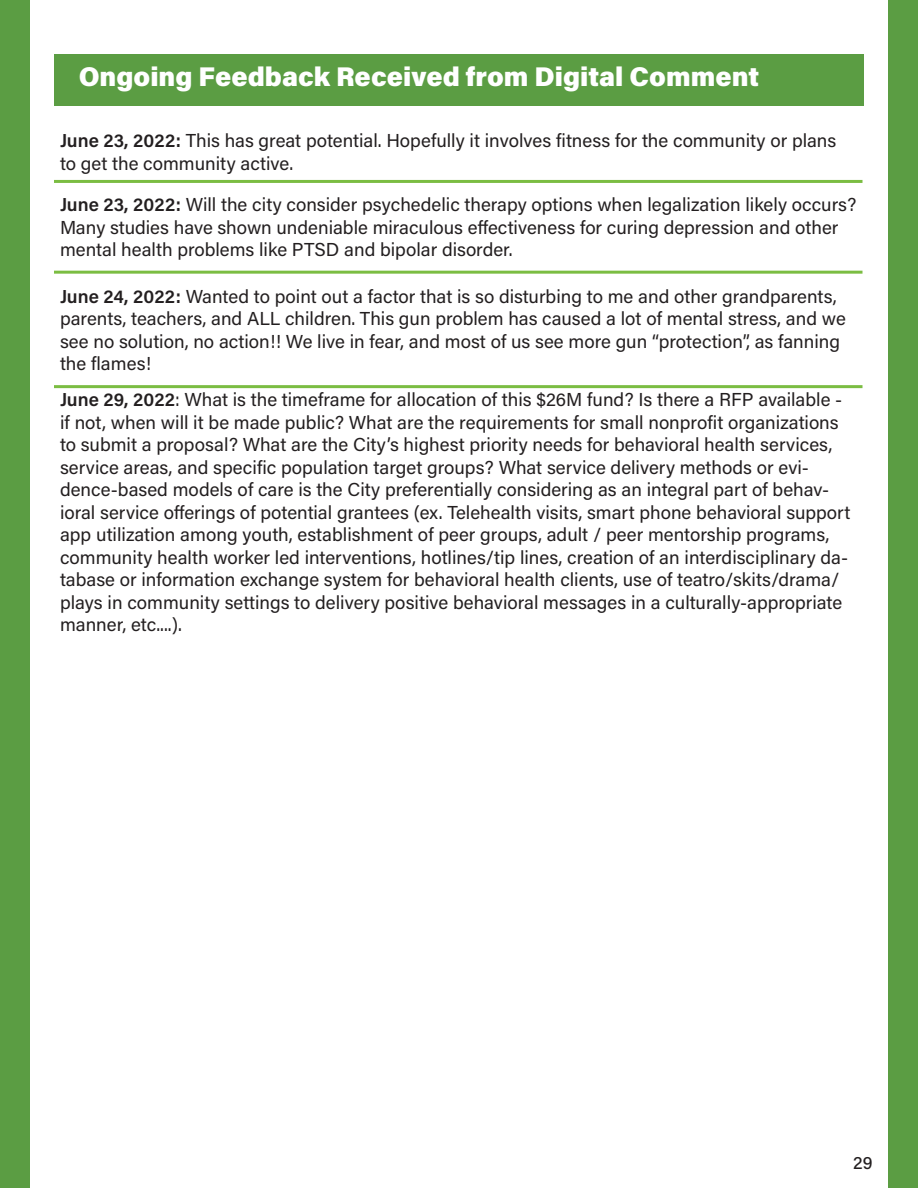
<style>
.page{position:relative;width:918px;height:1188px;background:#fff}
.page>*{position:absolute;margin:0;border:0;box-sizing:border-box;transform-origin:0 0}
.t1{font:900 27px "Acumin Pro";color:#fff}
.t2{font:18.75px/22.5px "Acumin Pro";color:#231f20}
.t3{font:500 18px "Acumin Pro";color:#231f20}
.s1{font-weight:600}
</style>
<div class="page">
<div style="left:0;top:0;width:30px;height:1188px;background:#5b9d43"></div>
<div style="left:888px;top:0;width:30px;height:1188px;background:#5b9d43"></div>
<div style="left:54px;top:54px;width:810px;height:52px;background:#5b9d43"></div>
<hr style="left:54px;top:180px;width:808px;height:3px;background:#7bbd42">
<hr style="left:54px;top:271px;width:808px;height:3px;background:#7bbd42">
<hr style="left:54px;top:385px;width:808px;height:3px;background:#7bbd42">
<p class="t1" style="left:79px;top:58px;width:682px">Ongoing Feedback Received from Digital Comment</p>
<p class="t2" style="left:60px;top:129px;width:778px"><span class="s1">June 23, 2022:</span> This has great potential. Hopefully it involves fitness for the community or plans to get the community active.</p>
<p class="t2" style="left:60px;top:193px;width:798px"><span class="s1">June 23, 2022:</span> Will the city consider psychedelic therapy options when legalization likely occurs?<br>Many studies have shown undeniable miraculous effectiveness for curing depression and other mental health problems like PTSD and bipolar disorder.</p>
<p class="t2" style="left:60px;top:284px;width:787px"><span class="s1">June 24, 2022:</span> Wanted to point out a factor that is so disturbing to me and other grandparents, parents, teachers, and ALL children. This gun problem has caused a lot of mental stress, and we see no solution, no action!! We live in fear, and most of us see more gun “protection”, as fanning the flames!</p>
<p class="t2" style="left:60px;top:388px;width:792px"><span class="s1">June 29, 2022</span>: What is the timeframe for allocation of this $26M fund? Is there a RFP available - if not, when will it be made public? What are the requirements for small nonprofit organizations to submit a proposal? What are the City’s highest priority needs for behavioral health services, service areas, and specific population target groups? What service delivery methods or evi&shy;dence-based models of care is the City preferentially considering as an integral part of behav&shy;ioral service offerings of potential grantees (ex. Telehealth visits, smart phone behavioral support app utilization among youth, establishment of peer groups, adult / peer mentorship programs, community health worker led interventions, hotlines/tip lines, creation of an interdisciplinary da&shy;tabase or information exchange system for behavioral health clients, use of teatro/skits/drama/ plays in community settings to delivery positive behavioral messages in a culturally-appropriate manner, etc....).</p>
<p class="t3" style="left:853px;top:1150px;width:21px">29</p>
</div>
